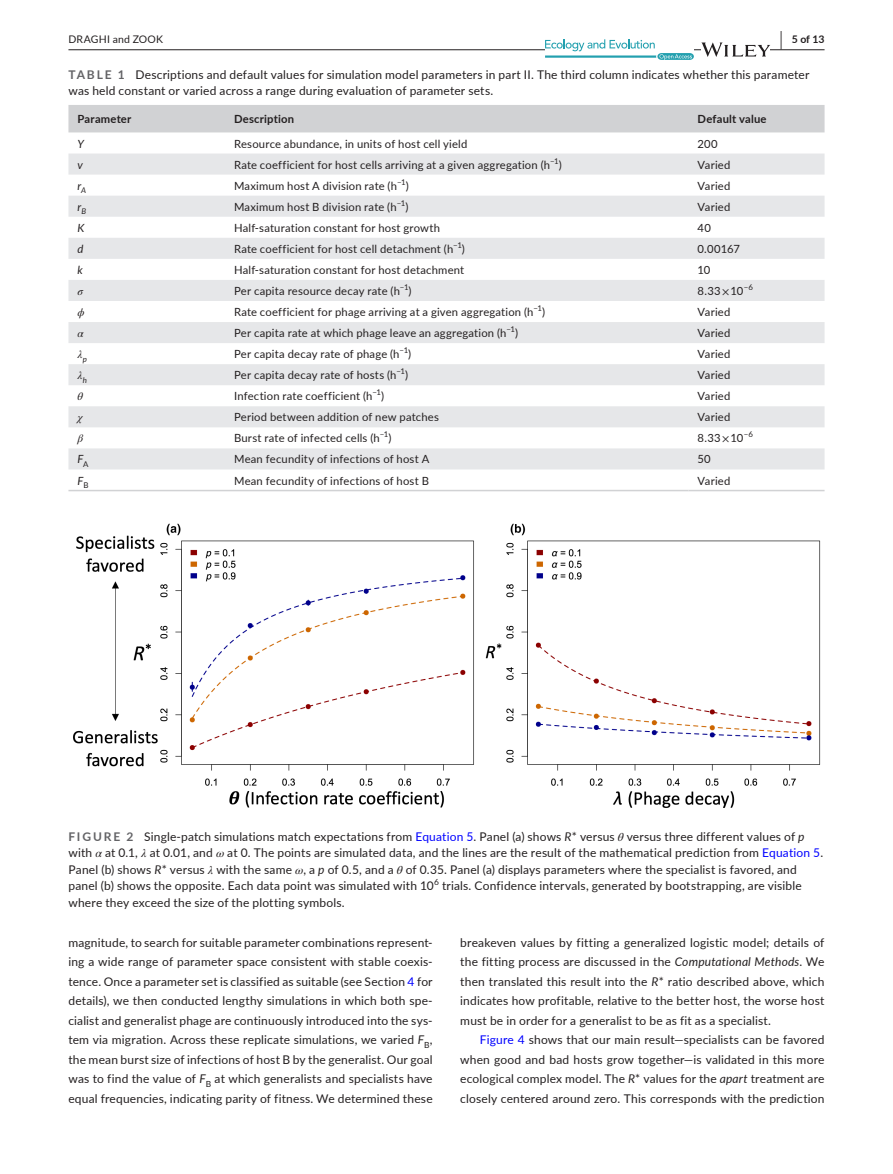
<style>
.page{position:relative;width:893px;height:1174px;background:#fff}
.page>*{position:absolute;margin:0;border:0;box-sizing:border-box;transform-origin:0 0}
.t1{font:12px/19.5px "Lato";letter-spacing:.015em;color:#231f20;text-align:justify}
.t2{font:11.25px "Lato";letter-spacing:.015em;color:#231f20}
.t3{font:700 11.25px "Lato";letter-spacing:.02em;color:#231f20}
.t4{font:italic 11.25px "Lato";color:#231f20}
.t5{font:italic 11.25px "STIX";color:#231f20}
.t6{font:10.5px "Lato";letter-spacing:.02em;color:#231f20}
.t7{font:700 10.5px "Lato";color:#231f20}
.t8{font:8.4px "Lato";color:#231f20}
.t9{font:7.8px "Lato";color:#231f20}
.s1{font-size:19.5px}
.s2{font-weight:700;color:#636366}
.s3{font-family:"STIX"}
.s4{color:#00f}
.s5{font-style:italic}
.s6{font-family:"STIX";font-style:italic}
</style>
<div class="page">
<hr style="left:68px;top:49px;width:756px;height:1px;background:#231f20">
<svg style="left:545px;top:39px;width:149px;height:21px"></svg>
<svg style="left:701px;top:42px;width:69px;height:15px"></svg>
<div style="left:68px;top:105px;width:756px;height:27px;background:#d1d2d4"></div>
<svg style="left:68px;top:153px;width:756px;height:316px;fill:#e6e7e9"></svg>
<hr style="left:68px;top:490px;width:157px;height:1px;background:#d1d2d4">
<hr style="left:225px;top:490px;width:463px;height:1px;background:#d1d2d4">
<hr style="left:688px;top:490px;width:136px;height:1px;background:#d1d2d4">
<img style="left:73px;top:523px;width:747px;height:285px">
<p class="t6" style="left:68px;top:31px;width:96px">DRAGHI and ZOOK</p>
<p class="t7" style="left:780px;top:31px;width:46px"><span class="s1">|</span> 5 of 13</p>
<p class="t1" style="left:68px;top:66px;width:743px;line-height:16.5px"><span class="s2">TABLE 1</span> Descriptions and default values for simulation model parameters in part II. The third column indicates whether this parameter was held constant or varied across a range during evaluation of parameter sets.</p>
<p class="t3" style="left:77px;top:111px;width:55px">Parameter</p>
<p class="t3" style="left:234px;top:111px;width:62px">Description</p>
<p class="t3" style="left:698px;top:111px;width:71px">Default value</p>
<p class="t4" style="left:77px;top:135px;width:8px">Y</p>
<p class="t2" style="left:234px;top:135px;width:235px">Resource abundance, in units of host cell yield</p>
<p class="t2" style="left:698px;top:135px;width:22px">200</p>
<p class="t4" style="left:77px;top:156px;width:7px">v</p>
<p class="t2" style="left:234px;top:156px;width:318px">Rate coefficient for host cells arriving at a given aggregation (h</p>
<p class="t9" style="left:550px;top:155px;width:10px">−1</p>
<p class="t2" style="left:559px;top:156px;width:5px">)</p>
<p class="t2" style="left:698px;top:156px;width:34px">Varied</p>
<p class="t4" style="left:77px;top:177px;width:10px">r<sub>A</sub></p>
<p class="t2" style="left:234px;top:177px;width:165px">Maximum host A division rate (h</p>
<p class="t9" style="left:397px;top:176px;width:10px">−1</p>
<p class="t2" style="left:406px;top:177px;width:5px">)</p>
<p class="t2" style="left:697px;top:177px;width:34px">Varied</p>
<p class="t4" style="left:77px;top:199px;width:10px">r<sub>B</sub></p>
<p class="t2" style="left:234px;top:199px;width:164px">Maximum host B division rate (h</p>
<p class="t9" style="left:397px;top:197px;width:10px">−1</p>
<p class="t2" style="left:405px;top:199px;width:5px">)</p>
<p class="t2" style="left:698px;top:199px;width:34px">Varied</p>
<p class="t4" style="left:77px;top:220px;width:8px">K</p>
<p class="t2" style="left:234px;top:220px;width:208px">Half-saturation constant for host growth</p>
<p class="t2" style="left:698px;top:220px;width:15px">40</p>
<p class="t4" style="left:77px;top:241px;width:7px">d</p>
<p class="t2" style="left:234px;top:241px;width:221px">Rate coefficient for host cell detachment (h</p>
<p class="t9" style="left:453px;top:239px;width:10px">−1</p>
<p class="t2" style="left:462px;top:241px;width:5px">)</p>
<p class="t2" style="left:697px;top:241px;width:44px">0.00167</p>
<p class="t4" style="left:77px;top:262px;width:7px">k</p>
<p class="t2" style="left:234px;top:262px;width:232px">Half-saturation constant for host detachment</p>
<p class="t2" style="left:697px;top:262px;width:14px">10</p>
<p class="t5" style="left:77px;top:283px;width:7px">σ</p>
<p class="t2" style="left:234px;top:283px;width:167px">Per capita resource decay rate (h</p>
<p class="t9" style="left:400px;top:281px;width:10px">−1</p>
<p class="t2" style="left:409px;top:283px;width:5px">)</p>
<p class="t2" style="left:698px;top:283px;width:47px">8.33 <span class="s3">×</span> 10</p>
<p class="t9" style="left:744px;top:281px;width:11px">−6</p>
<p class="t5" style="left:77px;top:304px;width:9px">ϕ</p>
<p class="t2" style="left:234px;top:304px;width:301px">Rate coefficient for phage arriving at a given aggregation (h</p>
<p class="t9" style="left:533px;top:302px;width:10px">−1</p>
<p class="t2" style="left:542px;top:304px;width:5px">)</p>
<p class="t2" style="left:697px;top:304px;width:34px">Varied</p>
<p class="t5" style="left:77px;top:325px;width:8px">α</p>
<p class="t2" style="left:234px;top:325px;width:274px">Per capita rate at which phage leave an aggregation (h</p>
<p class="t9" style="left:506px;top:323px;width:10px">−1</p>
<p class="t2" style="left:515px;top:325px;width:5px">)</p>
<p class="t2" style="left:697px;top:325px;width:34px">Varied</p>
<p class="t5" style="left:77px;top:347px;width:11px">λ<sub>p</sub></p>
<p class="t2" style="left:234px;top:346px;width:167px">Per capita decay rate of phage (h</p>
<p class="t9" style="left:400px;top:345px;width:10px">−1</p>
<p class="t2" style="left:408px;top:346px;width:5px">)</p>
<p class="t2" style="left:697px;top:346px;width:34px">Varied</p>
<p class="t5" style="left:77px;top:368px;width:11px">λ<sub>h</sub></p>
<p class="t2" style="left:234px;top:367px;width:164px">Per capita decay rate of hosts (h</p>
<p class="t9" style="left:396px;top:366px;width:10px">−1</p>
<p class="t2" style="left:405px;top:367px;width:5px">)</p>
<p class="t2" style="left:698px;top:367px;width:34px">Varied</p>
<p class="t5" style="left:77px;top:389px;width:7px">θ</p>
<p class="t2" style="left:234px;top:388px;width:140px">Infection rate coefficient (h</p>
<p class="t9" style="left:372px;top:387px;width:10px">−1</p>
<p class="t2" style="left:381px;top:388px;width:5px">)</p>
<p class="t2" style="left:698px;top:388px;width:34px">Varied</p>
<p class="t5" style="left:77px;top:410px;width:7px">χ</p>
<p class="t2" style="left:234px;top:409px;width:206px">Period between addition of new patches</p>
<p class="t2" style="left:698px;top:409px;width:34px">Varied</p>
<p class="t5" style="left:77px;top:431px;width:7px">β</p>
<p class="t2" style="left:234px;top:430px;width:147px">Burst rate of infected cells (h</p>
<p class="t9" style="left:380px;top:429px;width:10px">−1</p>
<p class="t2" style="left:388px;top:430px;width:5px">)</p>
<p class="t2" style="left:698px;top:430px;width:47px">8.33 <span class="s3">×</span> 10</p>
<p class="t9" style="left:744px;top:429px;width:11px">−6</p>
<p class="t4" style="left:77px;top:451px;width:13px">F<sub>A</sub></p>
<p class="t2" style="left:234px;top:451px;width:197px">Mean fecundity of infections of host A</p>
<p class="t2" style="left:698px;top:451px;width:15px">50</p>
<p class="t4" style="left:77px;top:472px;width:13px">F<sub>B</sub></p>
<p class="t2" style="left:234px;top:472px;width:196px">Mean fecundity of infections of host B</p>
<p class="t2" style="left:698px;top:472px;width:34px">Varied</p>
<p class="t1" style="left:68px;top:827px;width:756px;line-height:16.5px;text-align:left"><span class="s2">FIGURE 2</span> Single-patch simulations match expectations from <span class="s4">Equation 5</span>. Panel (a) shows <span class="s5">R</span>* versus <span class="s6">θ</span> versus three different values of <span class="s5">p </span>with <span class="s6">α</span> at 0.1, <span class="s6">λ</span> at 0.01, and <span class="s6">ω</span> at 0. The points are simulated data, and the lines are the result of the mathematical prediction from <span class="s4">Equation 5</span>.<br>Panel (b) shows <span class="s5">R</span>* versus <span class="s6">λ</span> with the same <span class="s6">ω</span>, a <span class="s5">p</span> of 0.5, and a <span class="s6">θ</span> of 0.35. Panel (a) displays parameters where the specialist is favored, and panel (b) shows the opposite. Each data point was simulated with 10</p>
<p class="t8" style="left:434px;top:875px;width:6px">6</p>
<p class="t1" style="left:442px;top:875px;width:361px">trials. Confidence intervals, generated by bootstrapping, are visible</p>
<p class="t1" style="left:68px;top:892px;width:278px">where they exceed the size of the plotting symbols.</p>
<p class="t1" style="left:68px;top:932px;width:366px">magnitude, to search for suitable parameter combinations represent&shy;ing a wide range of parameter space consistent with stable coexis&shy;tence. Once a parameter set is classified as suitable (see Section <span class="s4">4</span> for details), we then conducted lengthy simulations in which both spe&shy;cialist and generalist phage are continuously introduced into the sys&shy;tem via migration. Across these replicate simulations, we varied <span class="s5">F</span><sub>B</sub>, the mean burst size of infections of host B by the generalist. Our goal was to find the value of <span class="s5">F</span><sub>B</sub> at which generalists and specialists have equal frequencies, indicating parity of fitness. We determined these</p>
<p class="t1" style="left:460px;top:932px;width:366px">breakeven values by fitting a generalized logistic model; details of the fitting process are discussed in the <span class="s5">Computational Methods</span>. We then translated this result into the <span class="s5">R</span>* ratio described above, which indicates how profitable, relative to the better host, the worse host must be in order for a generalist to be as fit as a specialist.</p>
<p class="t1" style="left:460px;top:1029px;width:366px;text-indent:20px"><span class="s4">Figure 4</span> shows that our main result—specialists can be favored when good and bad hosts grow together—is validated in this more ecological complex model. The <span class="s5">R</span>* values for the <span class="s5">apart</span> treatment are closely centered around zero. This corresponds with the prediction</p>
</div>
